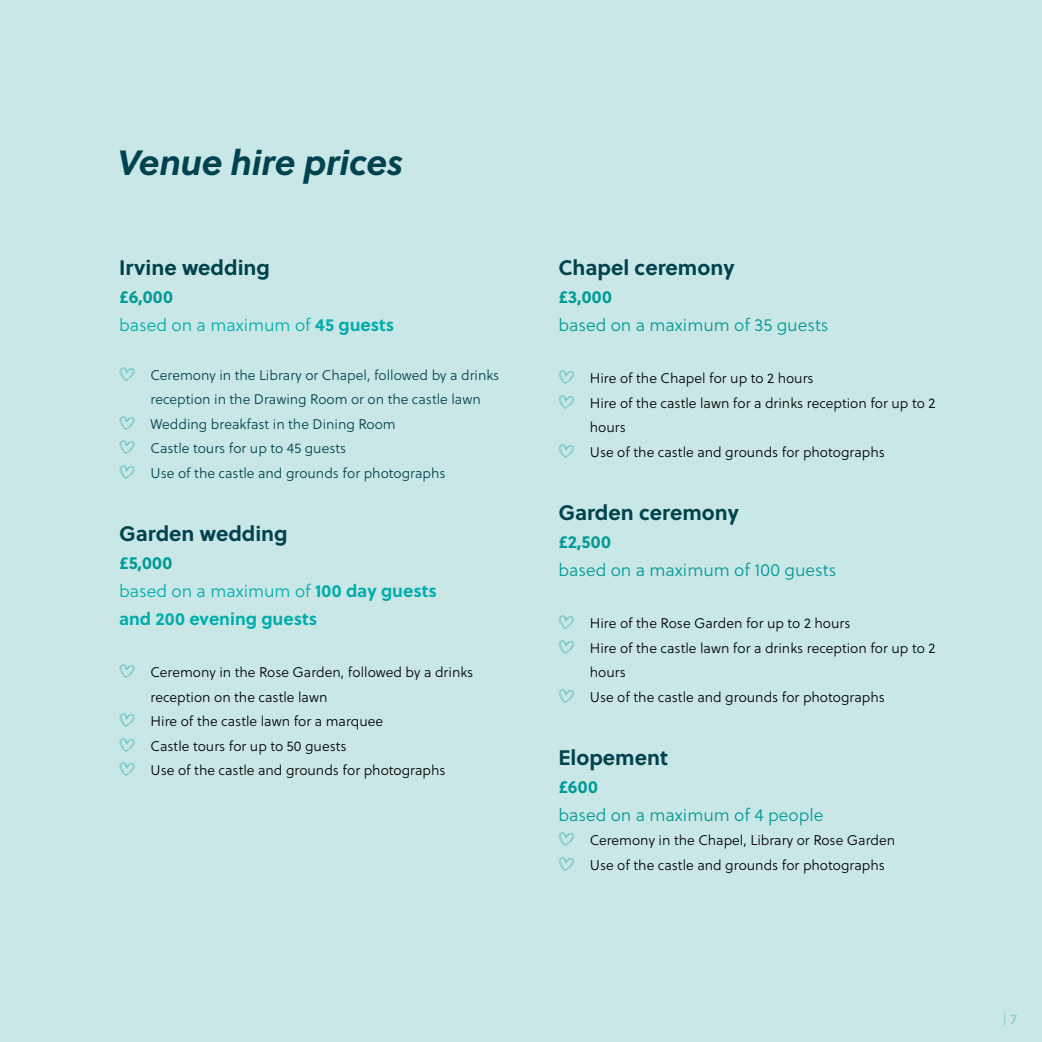
<style>
.page{position:relative;width:1042px;height:1042px;background:#c9e7e7}
.page>*{position:absolute;margin:0;border:0;box-sizing:border-box;transform-origin:0 0}
.t1{font:italic 700 35px "Soleil";letter-spacing:-.01em;color:#00424e}
.t2{font:700 21px "Soleil";color:#00424e}
.t3{font:17.5px "Soleil Lt";color:#009a96}
.t4{font:17.5px "Soleil Lt";color:#00acab}
.t5{font:700 17.5px "Soleil";letter-spacing:.02em;color:#009a96}
.t6{font:700 17.5px "Soleil";color:#00acab}
.t7{font:14px/24.5px "Soleil Lt";color:#000}
.t8{font:14px "Soleil Lt";color:#00424e}
.t9{font:14px "Soleil";color:#78c7c6}
.s1{font-family:"Soleil";font-weight:700}
.s2{font-family:"Love Cha Illustration";font-size:17.5px;color:#66c1c1}
.s3{font-weight:700}
</style>
<div class="page">
<h1 class="t1" style="left:118px;top:136px;width:287px">Venue hire prices</h1>
<h2 class="t2" style="left:119px;top:251px;width:152px">Irvine wedding</h2>
<p class="t5" style="left:119px;top:283px;width:55px">£6,000</p>
<p class="t4" style="left:119px;top:312px;width:277px">based on a maximum of <span class="s1">45 guests</span></p>
<p class="t8" style="left:119px;top:365px;width:382px"><span class="s2">l</span> Ceremony in the Library or Chapel, followed by a drinks</p>
<p class="t8" style="left:151px;top:389px;width:332px">reception in the Drawing Room or on the castle lawn</p>
<p class="t8" style="left:119px;top:414px;width:278px"><span class="s2">l</span> Wedding breakfast in the Dining Room</p>
<p class="t8" style="left:119px;top:438px;width:229px"><span class="s2">l</span> Castle tours for up to 45 guests</p>
<p class="t8" style="left:119px;top:463px;width:328px"><span class="s2">l</span> Use of the castle and grounds for photographs</p>
<h2 class="t2" style="left:119px;top:517px;width:170px">Garden wedding</h2>
<p class="t5" style="left:119px;top:549px;width:55px">£5,000</p>
<p class="t4" style="left:119px;top:578px;width:319px">based on a maximum of <span class="s1">100 day guests</span></p>
<p class="t6" style="left:119px;top:605px;width:200px">and 200 evening guests</p>
<p class="t7" style="left:119px;top:660px;width:356px"><span class="s2">l</span> Ceremony in the Rose Garden, followed by a drinks</p>
<p class="t7" style="left:151px;top:684px;width:178px">reception on the castle lawn</p>
<p class="t7" style="left:119px;top:709px;width:266px"><span class="s2">l</span> Hire of the castle lawn for a marquee</p>
<p class="t7" style="left:119px;top:733px;width:229px"><span class="s2">l</span> Castle tours for up to 50 guests</p>
<p class="t7" style="left:119px;top:758px;width:328px"><span class="s2">l</span> Use of the castle and grounds for photographs</p>
<h2 class="t2" style="left:558px;top:251px;width:178px">Chapel ceremony</h2>
<p class="t5" style="left:558px;top:283px;width:55px">£3,000</p>
<p class="t3" style="left:558px;top:312px;width:272px">based on a maximum of 35 guests</p>
<p class="t7" style="left:558px;top:366px;width:257px"><span class="s2">l</span> Hire of the Chapel for up to 2 hours</p>
<p class="t7" style="left:558px;top:390px;width:378px"><span class="s2">l</span> Hire of the castle lawn for a drinks reception for up to 2</p>
<p class="t7" style="left:590px;top:415px;width:38px">hours</p>
<p class="t7" style="left:558px;top:439px;width:328px"><span class="s2">l</span> Use of the castle and grounds for photographs</p>
<h2 class="t2" style="left:558px;top:496px;width:182px">Garden ceremony</h2>
<p class="t5" style="left:558px;top:528px;width:54px">£2,500</p>
<p class="t3" style="left:558px;top:557px;width:279px">based on a maximum of 100 guests</p>
<p class="t7" style="left:558px;top:611px;width:294px"><span class="s2">l</span> Hire of the Rose Garden for up to 2 hours</p>
<p class="t7" style="left:558px;top:635px;width:378px"><span class="s2">l</span> Hire of the castle lawn for a drinks reception for up to 2</p>
<p class="t7" style="left:590px;top:660px;width:38px">hours</p>
<p class="t7" style="left:558px;top:684px;width:328px"><span class="s2">l</span> Use of the castle and grounds for photographs</p>
<h2 class="t2" style="left:558px;top:741px;width:111px">Elopement</h2>
<p class="t5" style="left:558px;top:773px;width:41px">£600</p>
<p class="t3" style="left:558px;top:802px;width:267px">based on a maximum of 4 people</p>
<p class="t7" style="left:558px;top:828px;width:338px"><span class="s2">l</span> Ceremony in the Chapel, Library or Rose Garden <span class="s2">l</span> Use of the castle and grounds for photographs</p>
<p class="t9" style="left:1002px;top:1009px;width:16px">| <span class="s3">7</span></p>
</div>
